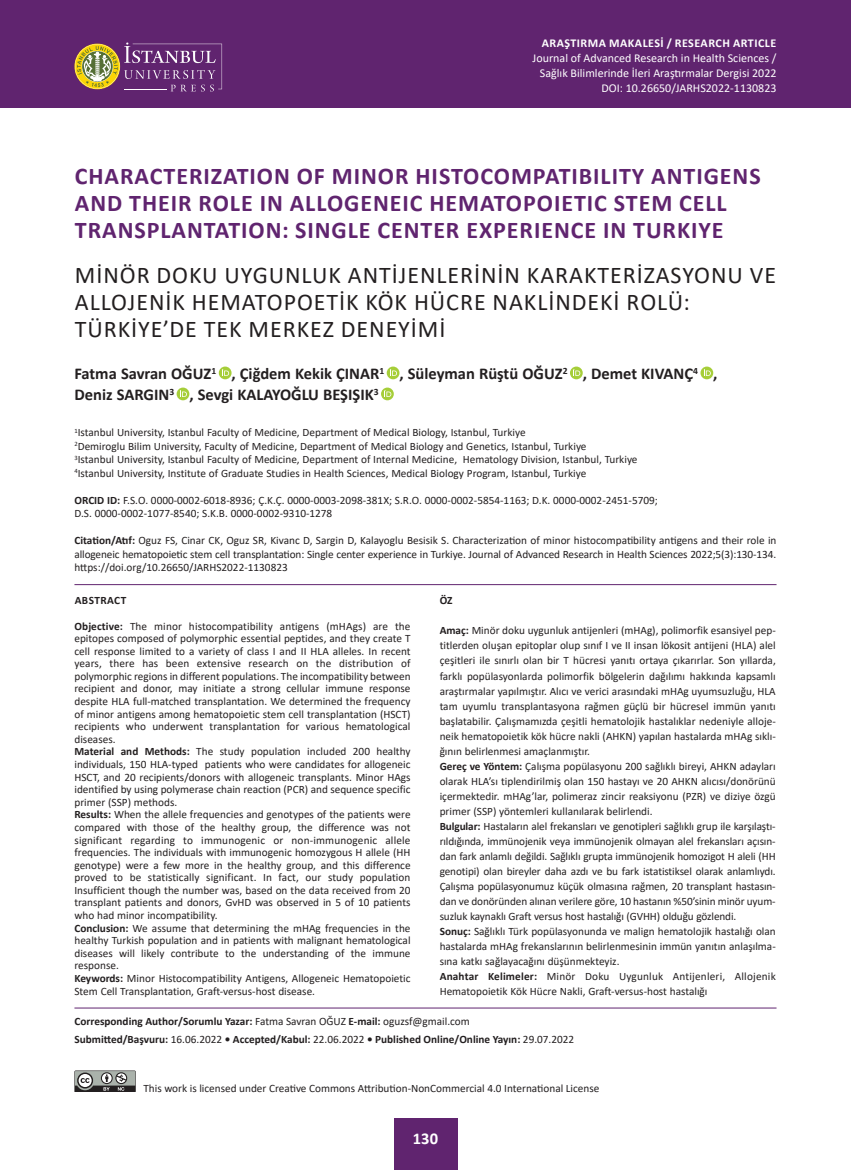
<style>
.page{position:relative;width:851px;height:1170px;background:#fff}
.page>*{position:absolute;margin:0;border:0;box-sizing:border-box;transform-origin:0 0}
.t1{font:700 24px/27px "Calibri";letter-spacing:.04em;color:#60246f}
.t2{font:24px/27px "Calibri";letter-spacing:.04em;color:#231f20}
.t3{font:700 16.5px/21px "Calibri";color:#231f20}
.t4{font:700 16.5px "Calibri";color:#fff}
.t5{font:12px/15px "Calibri";color:#fff;text-align:right}
.t6{font:700 12px "Calibri";letter-spacing:.04em;color:#fff}
.t7{font:11.25px/12.6px "Calibri";color:#231f20}
.t8{font:700 11.25px/17.7px "Calibri";color:#231f20}
.t9{font:700 11.25px "Calibri";letter-spacing:.04em;color:#231f20}
.s1{font-weight:700}
.s2{font-weight:400}
</style>
<div class="page">
<div style="left:393px;top:1118px;width:64px;height:51px;background:#60246f"></div>
<div style="left:0;top:0;width:850px;height:107px;background:#60246f"></div>
<div style="left:219px;top:366px;width:12px;height:13px;background:#a6ce39;border-radius:50%"></div>
<svg style="left:222px;top:369px;width:7px;height:7px"></svg>
<svg style="left:386px;top:366px;width:13px;height:13px"></svg>
<svg style="left:390px;top:369px;width:7px;height:7px"></svg>
<svg style="left:570px;top:366px;width:12px;height:13px"></svg>
<svg style="left:573px;top:369px;width:7px;height:7px"></svg>
<svg style="left:700px;top:366px;width:13px;height:13px"></svg>
<svg style="left:703px;top:369px;width:7px;height:7px"></svg>
<svg style="left:176px;top:387px;width:13px;height:13px"></svg>
<svg style="left:180px;top:390px;width:7px;height:7px"></svg>
<svg style="left:381px;top:387px;width:13px;height:13px"></svg>
<svg style="left:384px;top:390px;width:7px;height:7px"></svg>
<hr style="left:74px;top:1007px;width:702px;height:1px;background:#60246f">
<svg style="left:74px;top:1070px;width:62px;height:21px"></svg>
<svg style="left:74px;top:43px;width:148px;height:49px"></svg>
<hr style="left:74px;top:584px;width:702px;height:1px;background:#60246f">
<p class="t6" style="left:541px;top:34px;width:236px">ARAŞTIRMA MAKALESİ / RESEARCH ARTICLE</p>
<p class="t5" style="left:532px;top:50px;width:245px">Journal of Advanced Research in Health Sciences /<br>Sağlık Bilimlerinde İleri Araştırmalar Dergisi 2022<br>DOI: 10.26650/JARHS2022-1130823</p>
<h1 class="t1" style="left:75px;top:162px;width:687px">CHARACTERIZATION OF MINOR HISTOCOMPATIBILITY ANTIGENS<br>AND THEIR ROLE IN ALLOGENEIC HEMATOPOIETIC STEM CELL<br>TRANSPLANTATION: SINGLE CENTER EXPERIENCE IN TURKIYE</h1>
<h1 class="t2" style="left:75px;top:261px;width:702px">MİNÖR DOKU UYGUNLUK ANTİJENLERİNİN KARAKTERİZASYONU VE<br>ALLOJENİK HEMATOPOETİK KÖK HÜCRE NAKLİNDEKİ ROLÜ:<br>TÜRKİYE’DE TEK MERKEZ DENEYİMİ</h1>
<h2 class="t3" style="left:74px;top:363px;width:644px">Fatma Savran OĞUZ<sup>1</sup> , Çiğdem Kekik ÇINAR<sup>1</sup> , Süleyman Rüştü OĞUZ<sup>2</sup> , Demet KIVANÇ<sup>4</sup> ,<br>Deniz SARGIN<sup>3</sup> , Sevgi KALAYOĞLU BEŞIŞIK<sup>3</sup></h2>
<p class="t7" style="left:74px;top:425px;width:564px;line-height:13.5px"><sup>1</sup>Istanbul University, Istanbul Faculty of Medicine, Department of Medical Biology, Istanbul, Turkiye<br><sup>2</sup>Demiroglu Bilim University, Faculty of Medicine, Department of Medical Biology and Genetics, Istanbul, Turkiye<br><sup>3</sup>Istanbul University, Istanbul Faculty of Medicine, Department of Internal Medicine, Hematology Division, Istanbul, Turkiye <sup>4</sup>Istanbul University, Institute of Graduate Studies in Health Sciences, Medical Biology Program, Istanbul, Turkiye</p>
<p class="t7" style="left:74px;top:493px;width:585px;line-height:13.5px"><span class="s1">ORCID ID:</span> F.S.O. 0000-0002-6018-8936; Ç.K.Ç. 0000-0003-2098-381X; S.R.O. 0000-0002-5854-1163; D.K. 0000-0002-2451-5709;<br>D.S. 0000-0002-1077-8540; S.K.B. 0000-0002-9310-1278</p>
<p class="t7" style="left:74px;top:533px;width:703px;line-height:13.5px;text-align:justify"><span class="s1">Citation/Atıf:</span> Oguz FS, Cinar CK, Oguz SR, Kivanc D, Sargin D, Kalayoglu Besisik S. Characterization of minor histocompatibility antigens and their role in allogeneic hematopoietic stem cell transplantation: Single center experience in Turkiye. Journal of Advanced Research in Health Sciences 2022;5(3):130-134. https://doi.org/10.26650/JARHS2022-1130823</p>
<p class="t9" style="left:75px;top:592px;width:53px">ABSTRACT</p>
<p class="t7" style="left:74px;top:619px;width:337px"><span class="s1">Objective:</span> The minor histocompatibility antigens (mHAgs) are the epitopes composed of polymorphic essential peptides, and they create T cell response limited to a variety of class I and II HLA alleles. In recent years, there has been extensive research on the distribution of polymorphic regions in different populations. The incompatibility between recipient and donor, may initiate a strong cellular immune response despite HLA full-matched transplantation. We determined the frequency of minor antigens among hematopoietic stem cell transplantation (HSCT) recipients who underwent transplantation for various hematological diseases.<br><span class="s1">Material and Methods:</span> The study population included 200 healthy individuals, 150 HLA-typed patients who were candidates for allogeneic HSCT, and 20 recipients/donors with allogeneic transplants. Minor HAgs identified by using polymerase chain reaction (PCR) and sequence specific primer (SSP) methods.<br><span class="s1">Results:</span> When the allele frequencies and genotypes of the patients were compared with those of the healthy group, the difference was not significant regarding to immunogenic or non-immunogenic allele frequencies. The individuals with immunogenic homozygous H allele (HH genotype) were a few more in the healthy group, and this difference proved to be statistically significant. In fact, our study population Insufficient though the number was, based on the data received from 20 transplant patients and donors, GvHD was observed in 5 of 10 patients who had minor incompatibility.<br><span class="s1">Conclusion:</span> We assume that determining the mHAg frequencies in the healthy Turkish population and in patients with malignant hematological diseases will likely contribute to the understanding of the immune response.<br><span class="s1">Keywords:</span> Minor Histocompatibility Antigens, Allogeneic Hematopoietic Stem Cell Transplantation, Graft-versus-host disease.</p>
<p class="t8" style="left:439px;top:591px;width:14px">ÖZ</p>
<p class="t7" style="left:439px;top:623px;width:337px;line-height:15px"><span class="s1">Amaç:</span> Minör doku uygunluk antijenleri (mHAg), polimorfik esansiyel pep&shy;titlerden oluşan epitoplar olup sınıf I ve II insan lökosit antijeni (HLA) alel çeşitleri ile sınırlı olan bir T hücresi yanıtı ortaya çıkarırlar. Son yıllarda, farklı popülasyonlarda polimorfik bölgelerin dağılımı hakkında kapsamlı araştırmalar yapılmıştır. Alıcı ve verici arasındaki mHAg uyumsuzluğu, HLA tam uyumlu transplantasyona rağmen güçlü bir hücresel immün yanıtı başlatabilir. Çalışmamızda çeşitli hematolojik hastalıklar nedeniyle alloje&shy;neik hematopoietik kök hücre nakli (AHKN) yapılan hastalarda mHAg sıklı&shy;ğının belirlenmesi amaçlanmıştır.<br><span class="s1">Gereç ve Yöntem:</span> Çalışma popülasyonu 200 sağlıklı bireyi, AHKN adayları olarak HLA’sı tiplendirilmiş olan 150 hastayı ve 20 AHKN alıcısı/donörünü içermektedir. mHAg’lar, polimeraz zincir reaksiyonu (PZR) ve diziye özgü primer (SSP) yöntemleri kullanılarak belirlendi.<br><span class="s1">Bulgular:</span> Hastaların alel frekansları ve genotipleri sağlıklı grup ile karşılaştı&shy;rıldığında, immünojenik veya immünojenik olmayan alel frekansları açısın&shy;dan fark anlamlı değildi. Sağlıklı grupta immünojenik homozigot H aleli (HH genotipi) olan bireyler daha azdı ve bu fark istatistiksel olarak anlamlıydı.<br>Çalışma popülasyonumuz küçük olmasına rağmen, 20 transplant hastasın&shy;dan ve donöründen alınan verilere göre, 10 hastanın %50’sinin minör uyum&shy;suzluk kaynaklı Graft versus host hastalığı (GVHH) olduğu gözlendi.<br><span class="s1">Sonuç:</span> Sağlıklı Türk popülasyonunda ve malign hematolojik hastalığı olan hastalarda mHAg frekanslarının belirlenmesinin immün yanıtın anlaşılma&shy;sına katkı sağlayacağını düşünmekteyiz.<br><span class="s1">Anahtar Kelimeler:</span> Minör Doku Uygunluk Antijenleri, Allojenik Hematopoietik Kök Hücre Nakli, Graft-versus-host hastalığı</p>
<p class="t8" style="left:74px;top:1012px;width:501px">Corresponding Author/Sorumlu Yazar: <span class="s2">Fatma Savran OĞUZ</span> E-mail: <span class="s2">oguzsf@gmail.com<br></span>Submitted/Başvuru: <span class="s2">16.06.2022</span> • Accepted/Kabul: <span class="s2">22.06.2022</span> • Published Online/Online Yayın: <span class="s2">29.07.2022</span></p>
<p class="t7" style="left:143px;top:1081px;width:457px">This work is licensed under Creative Commons Attribution-NonCommercial 4.0 International License</p>
<h2 class="t4" style="left:413px;top:1126px;width:27px">130</h2>
</div>
